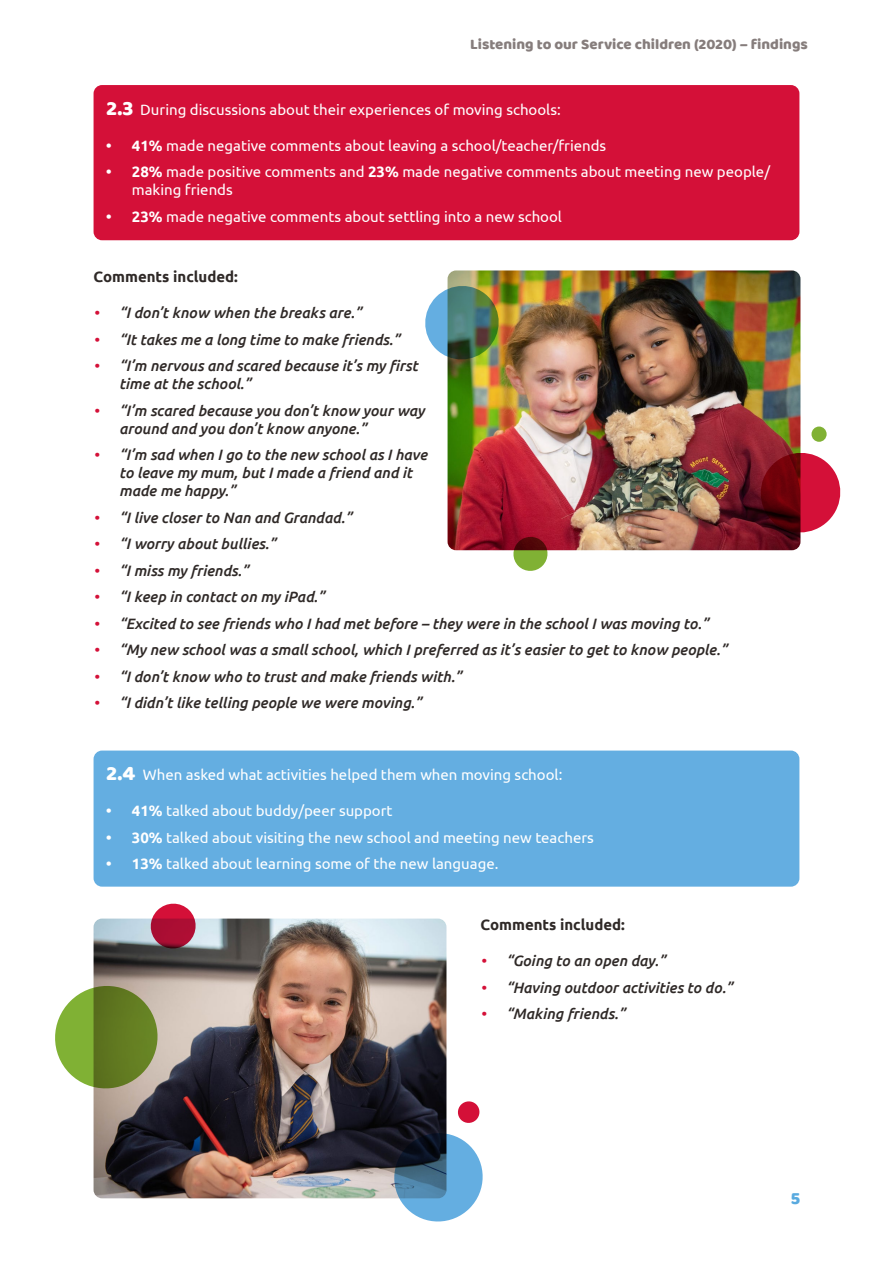
<style>
.page{position:relative;width:893px;height:1263px;background:#fff}
.page>*{position:absolute;margin:0;border:0;box-sizing:border-box;transform-origin:0 0}
.t1{font:18px "Baloo";color:#59aadf}
.t2{font:italic 500 15px/18px "Ubuntu";color:#2f2927}
.t3{font:15px/18px "Ubuntu";color:#fff}
.t4{font:15px "Baloo";color:#867d7c}
.t5{font:700 15px "Ubuntu";color:#2f2927}
.s1{font-family:"Baloo";font-size:21px}
.s2{font-weight:700}
.s3{color:#d41038}
</style>
<div class="page">
<div style="left:94px;top:85px;width:705px;height:155px;background:#d41038;border-radius:9px"></div>
<img style="left:448px;top:270px;width:352px;height:280px">
<img style="left:425px;top:282px;width:77px;height:81px">
<svg style="left:512px;top:535px;width:37px;height:36px"></svg>
<div style="left:811px;top:426px;width:16px;height:16px;background:#80b134;border-radius:50%"></div>
<svg style="left:757px;top:449px;width:84px;height:87px;background:#9f2e40"></svg>
<div style="left:94px;top:750px;width:705px;height:137px;background:#64aee1;border-radius:9px"></div>
<img style="left:94px;top:918px;width:352px;height:280px">
<svg style="left:55px;top:981px;width:108px;height:112px;background:#8ea25b"></svg>
<svg style="left:390px;top:1100px;width:93px;height:122px"></svg>
<svg style="left:149px;top:903px;width:49px;height:48px;background:#b54963"></svg>
<p class="t4" style="left:470px;top:35px;width:339px">Listening to our Service children (2020) – findings</p>
<p class="t3" style="left:106px;top:100px;width:456px"><span class="s1">2.3</span> During discussions about their experiences of moving schools:</p>
<p class="t3" style="left:106px;top:136px;width:501px"><span class="s2">• 41%</span> made negative comments about leaving a school/teacher/friends</p>
<p class="t3" style="left:132px;top:162px;width:640px;text-indent:-26px"><span class="s2">• 28%</span> made positive comments and <span class="s2">23%</span> made negative comments about meeting new people/ making friends</p>
<p class="t3" style="left:106px;top:207px;width:457px"><span class="s2">• 23%</span> made negative comments about settling into a new school</p>
<p class="t5" style="left:94px;top:268px;width:146px">Comments included:</p>
<p class="t2" style="left:94px;top:303px;width:269px"><span class="s3">•</span> “I don’t know when the breaks are.”</p>
<p class="t2" style="left:94px;top:330px;width:308px"><span class="s3">•</span> “It takes me a long time to make friends.”</p>
<p class="t2" style="left:119px;top:356px;width:300px;text-indent:-26px"><span class="s3">•</span> “I’m nervous and scared because it’s my first time at the school.”</p>
<p class="t2" style="left:119px;top:401px;width:307px;text-indent:-26px"><span class="s3">•</span> “I’m scared because you don’t know your way around and you don’t know anyone.”</p>
<p class="t2" style="left:119px;top:445px;width:310px;text-indent:-26px"><span class="s3">•</span> “I’m sad when I go to the new school as I have to leave my mum, but I made a friend and it made me happy.”</p>
<p class="t2" style="left:94px;top:508px;width:260px"><span class="s3">•</span> “I live closer to Nan and Grandad.”</p>
<p class="t2" style="left:94px;top:534px;width:184px"><span class="s3">•</span> “I worry about bullies.”</p>
<p class="t2" style="left:94px;top:561px;width:157px"><span class="s3">•</span> “I miss my friends.”</p>
<p class="t2" style="left:94px;top:587px;width:233px"><span class="s3">•</span> “I keep in contact on my iPad.”</p>
<p class="t2" style="left:94px;top:614px;width:616px"><span class="s3">•</span> “Excited to see friends who I had met before – they were in the school I was moving to.”</p>
<p class="t2" style="left:94px;top:640px;width:635px"><span class="s3">•</span> “My new school was a small school, which I preferred as it’s easier to get to know people.”</p>
<p class="t2" style="left:94px;top:667px;width:370px"><span class="s3">•</span> “I don’t know who to trust and make friends with.”</p>
<p class="t2" style="left:94px;top:693px;width:330px"><span class="s3">•</span> “I didn’t like telling people we were moving.”</p>
<p class="t3" style="left:106px;top:765px;width:458px"><span class="s1">2.4</span> When asked what activities helped them when moving school:</p>
<p class="t3" style="left:106px;top:801px;width:288px"><span class="s2">• 41%</span> talked about buddy/peer support</p>
<p class="t3" style="left:106px;top:828px;width:489px"><span class="s2">• 30%</span> talked about visiting the new school and meeting new teachers</p>
<p class="t3" style="left:106px;top:854px;width:394px"><span class="s2">• 13%</span> talked about learning some of the new language.</p>
<p class="t5" style="left:480px;top:916px;width:146px">Comments included:</p>
<p class="t2" style="left:480px;top:951px;width:186px"><span class="s3">•</span> “Going to an open day.”</p>
<p class="t2" style="left:480px;top:978px;width:254px"><span class="s3">•</span> “Having outdoor activities to do.”</p>
<p class="t2" style="left:480px;top:1004px;width:146px"><span class="s3">•</span> “Making friends.”</p>
<p class="t1" style="left:791px;top:1187px;width:11px">5</p>
</div>
